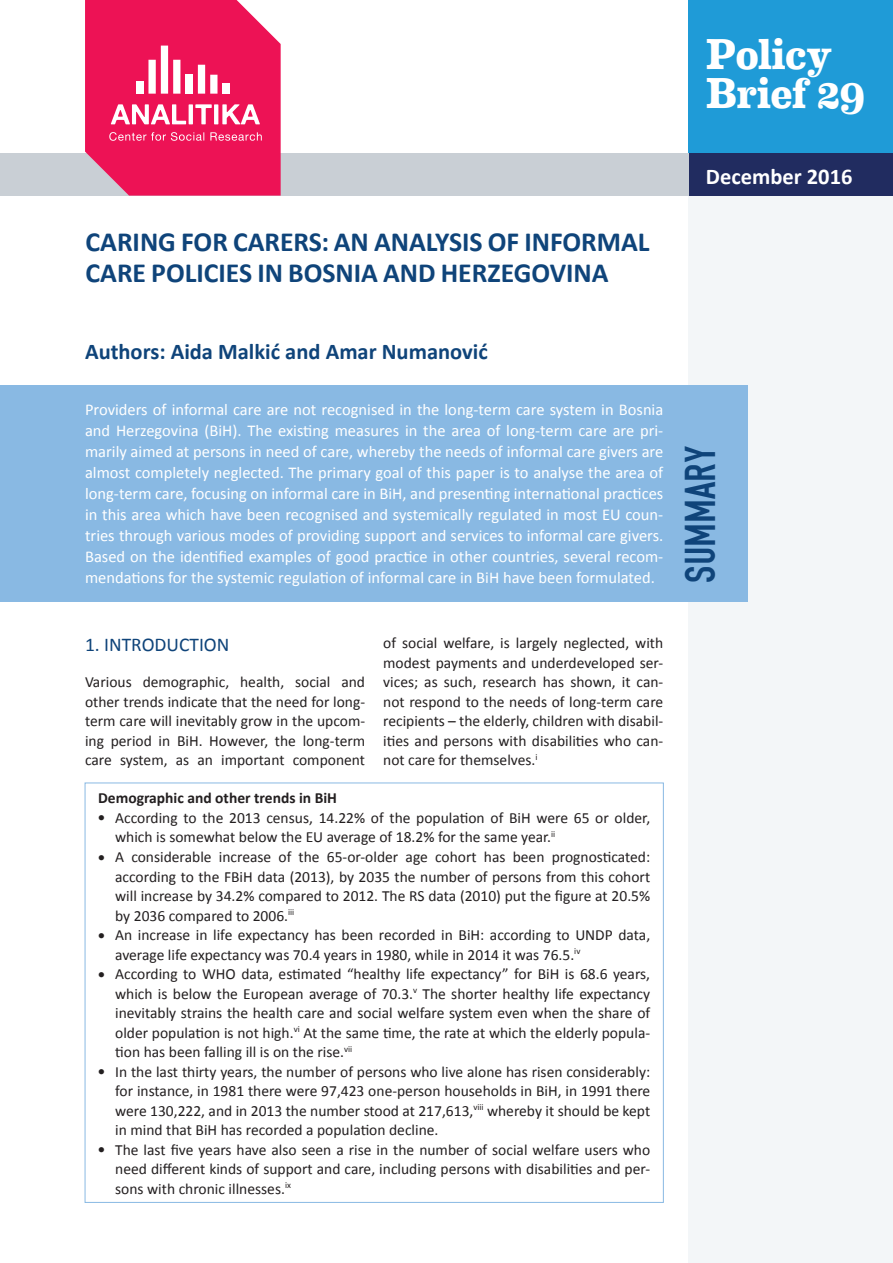
<style>
.page{position:relative;width:893px;height:1263px;background:#fff}
.page>*{position:absolute;margin:0;border:0;box-sizing:border-box;transform-origin:0 0}
.t1{font:45px "H Fette Engschrift";color:#0f447a}
.t2{font:700 43.5px/39px "Eames Century Modern";letter-spacing:-.015em;color:#fff}
.t3{font:700 27.75px/31.5px "Calibri";color:#0f447a}
.t4{font:700 22.5px "Calibri";color:#0f447a}
.t5{font:700 22.5px "Calibri";color:#fff}
.t6{font:19.5px "Calibri";color:#0f447a}
.t7{font:16.5px/21px "Calibri";color:#fff;text-align:justify}
.t8{font:15.6px/19.5px "Calibri";color:#231f20;text-align:justify}
.t9{font:700 15.6px "Calibri";color:#231f20}
</style>
<div class="page">
<div style="left:689px;top:196px;width:204px;height:1067px;background:#f3f6f8"></div>
<div style="left:689px;top:0;width:204px;height:155px;background:#1f9bd7"></div>
<div style="left:689px;top:153px;width:204px;height:43px;background:#212c60"></div>
<div style="left:0;top:153px;width:689px;height:43px;background:#c9cfd5"></div>
<div style="left:0;top:385px;width:747px;height:217px;background:#89b9e3"></div>
<svg style="left:85px;top:0;width:196px;height:196px"></svg>
<div style="left:136px;top:81px;width:7px;height:13px;background:#fff"></div>
<div style="left:148px;top:60px;width:8px;height:34px;background:#fff"></div>
<div style="left:161px;top:46px;width:7px;height:48px;background:#fff"></div>
<div style="left:173px;top:60px;width:7px;height:34px;background:#fff"></div>
<div style="left:186px;top:74px;width:7px;height:20px;background:#fff"></div>
<div style="left:198px;top:65px;width:7px;height:29px;background:#fff"></div>
<div style="left:210px;top:75px;width:7px;height:19px;background:#fff"></div>
<div style="left:223px;top:83px;width:7px;height:11px;background:#fff"></div>
<h3 class="t3" style="left:86px;top:225px;width:566px">CARING FOR CARERS: AN ANALYSIS OF IN FORMAL<br>CARE POLICIES IN BOSNIA AND</h3>
<h3 class="t3" style="left:441px;top:256px;width:151px">HERZEGOVINA</h3>
<h2 class="t2" style="left:706px;top:32px;width:161px">Policy<br>Brief 29</h2>
<h3 class="t5" style="left:706px;top:163px;width:148px">DECEMBER 2016</h3>
<h3 class="t4" style="left:85px;top:337px;width:404px">AUTHORS: AIDA MALKIĆ AND AMAR NUMANOVIĆ</h3>
<p class="t7" style="left:85px;top:398px;width:580px">Providers of informal care are not recognised in the long-term care system in Bosnia and Herzegovina (BiH). The existing measures in the area of long-term care are pri&shy;marily aimed at persons in need of care, whereby the needs of informal care givers are almost completely neglected. The primary goal of this paper is to analyse the area of long-term care, focusing on informal care in BiH, and presenting international practices in this area which have been recognised and systemically regulated in most EU coun&shy;tries through various modes of providing support and services to informal care givers.<br>Based on the identified examples of good practice in other countries, several recom&shy;mendations for the systemic regulation of informal care in BiH have been formulated.</p>
<p class="t6" style="left:85px;top:632px;width:146px">1. Introduction</p>
<p class="t8" style="left:85px;top:671px;width:282px">Various demographic, health, social and other trends indicate that the need for long&shy;term care will inevitably grow in the upcom&shy;ing period in BiH. However, the long-term care system, as an important component</p>
<p class="t8" style="left:383px;top:632px;width:282px">of social welfare, is largely neglected, with modest payments and underdeveloped ser&shy;vices; as such, research has shown, it can&shy;not respond to the needs of long-term care recipients – the elderly, children with disabil&shy;ities and persons with disabilities who can&shy;not care for themselves.<sup>i</sup></p>
<p class="t9" style="left:98px;top:789px;width:240px">DEMOGRAPHIC AND OTHER TRENDS IN BIH</p>
<p class="t8" style="left:115px;top:807px;width:536px;text-indent:-17px">● According to the 2013 census, 14.22% of the population of BiH were 65 or older, which is somewhat below the EU average of 18.2% for the same year.<sup>ii</sup></p>
<p class="t8" style="left:115px;top:846px;width:536px;text-indent:-17px">● A considerable increase of the 65-or-older age cohort has been prognosticated: according to the FBiH data (2013), by 2035 the number of persons from this cohort will increase by 34.2% compared to 2012. The RS data (2010) put the figure at 20.5% by 2036 compared to 2006.<sup>iii</sup></p>
<p class="t8" style="left:115px;top:924px;width:537px;text-indent:-17px">● An increase in life expectancy has been recorded in BiH: according to UNDP data, average life expectancy was 70.4 years in 1980, while in 2014 it was 76.5.<sup>iv</sup></p>
<p class="t8" style="left:115px;top:963px;width:537px;text-indent:-17px">● According to WHO data, estimated “healthy life expectancy” for BiH is 68.6 years, which is below the European average of 70.3.<sup>v</sup> The shorter healthy life expectancy inevitably strains the health care and social welfare system even when the share of older population is not high.<sup>vi</sup> At the same time, the rate at which the elderly popula&shy;tion has been falling ill is on the rise.<sup>vii</sup></p>
<p class="t8" style="left:115px;top:1061px;width:537px;text-indent:-17px">● In the last thirty years, the number of persons who live alone has risen considerably: for instance, in 1981 there were 97,423 one-person households in BiH, in 1991 there were 130,222, and in 2013 the number stood at 217,613,<sup>viii</sup> whereby it should be kept in mind that BiH has recorded a population decline.</p>
<p class="t8" style="left:115px;top:1139px;width:536px;text-indent:-17px">● The last five years have also seen a rise in the number of social welfare users who need different kinds of support and care, including persons with disabilities and per&shy;sons with chronic illnesses.<sup>ix</sup></p>
<h1 class="t1" style="left:674px;top:583px;width:138px;rotate:-90deg">summary</h1>
</div>
